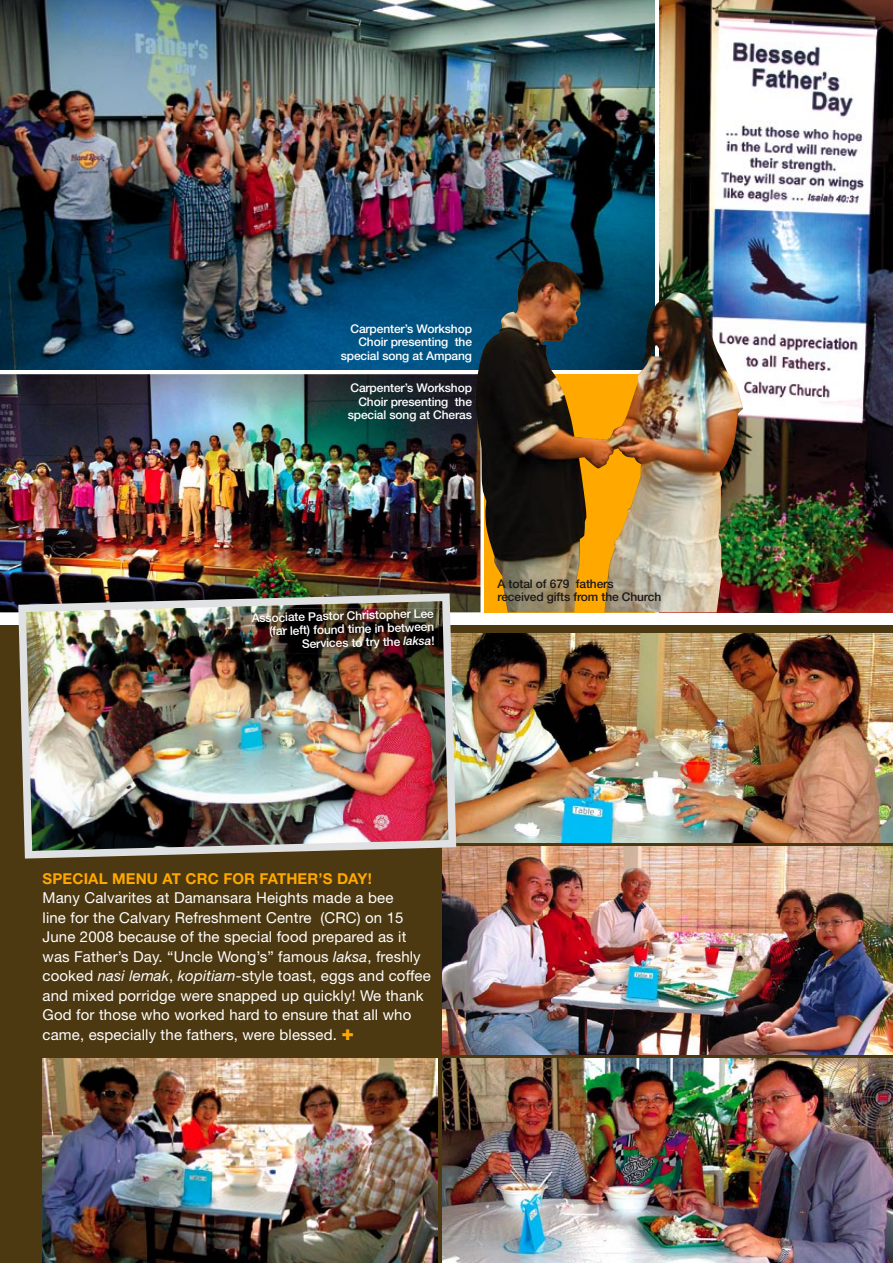
<style>
.page{position:relative;width:893px;height:1263px;background:#fff}
.page>*{position:absolute;margin:0;border:0;box-sizing:border-box;transform-origin:0 0}
.t1{font:15px/19.5px "Helvetica Neue";letter-spacing:.01em;color:#fff}
.t2{font:700 15px "Helvetica Neue";letter-spacing:.01em;color:#ffa800}
.t3{font:500 12px/13.5px "Helvetica Neue";letter-spacing:-.01em;color:#fff;text-align:right}
.t4{font:500 12px/13.5px "Helvetica Neue";letter-spacing:-.01em;color:#1b1718}
.s1{font-style:italic}
.s2{font-weight:800;font-size:21px;color:#ffa800}
</style>
<div class="page">
<div style="left:0;top:625px;width:893px;height:638px;background:#4c3811"></div>
<img style="left:659px;top:0;width:234px;height:612px">
<img style="left:0;top:0;width:655px;height:370px">
<img style="left:442px;top:1059px;width:451px;height:204px">
<img style="left:442px;top:846px;width:451px;height:208px">
<img style="left:43px;top:1059px;width:395px;height:204px">
<img style="left:460px;top:634px;width:433px;height:208px">
<img style="left:0;top:374px;width:475px;height:238px">
<img style="left:14px;top:590px;width:446px;height:272px">
<img style="left:251px;top:609px;width:187px;height:44px">
<img style="left:475px;top:259px;width:268px;height:353px">
<p class="t3" style="left:341px;top:321px;width:133px">Carpenter’s Workshop<br>Choir presenting the special song at Ampang</p>
<p class="t3" style="left:348px;top:381px;width:126px">Carpenter’s Workshop<br>Choir presenting the special song at Cheras</p>
<p class="t3" style="left:251px;top:610px;width:184px;rotate:-1deg">Associate Pastor Christopher Lee (far left) found time in between<br>Services to try the <span class="s1">laksa</span>!</p>
<p class="t4" style="left:497px;top:576px;width:165px">A total of 679 fathers received gifts from the Church</p>
<p class="t2" style="left:43px;top:869px;width:331px">SPECIAL MENU AT CRC FOR FATHER’S DAY!</p>
<p class="t1" style="left:43px;top:888px;width:390px">Many Calvarites at Damansara Heights made a bee<br>line for the Calvary Refreshment Centre (CRC) on 15<br>June 2008 because of the special food prepared as it was Father’s Day. “Uncle Wong’s” famous <span class="s1">laksa</span>, freshly cooked <span class="s1">nasi lemak</span>, <span class="s1">kopitiam</span>-style toast, eggs and coffee and mixed porridge were snapped up quickly! We thank God for those who worked hard to ensure that all who came, especially the fathers, were blessed. <span class="s2">+</span></p>
</div>
